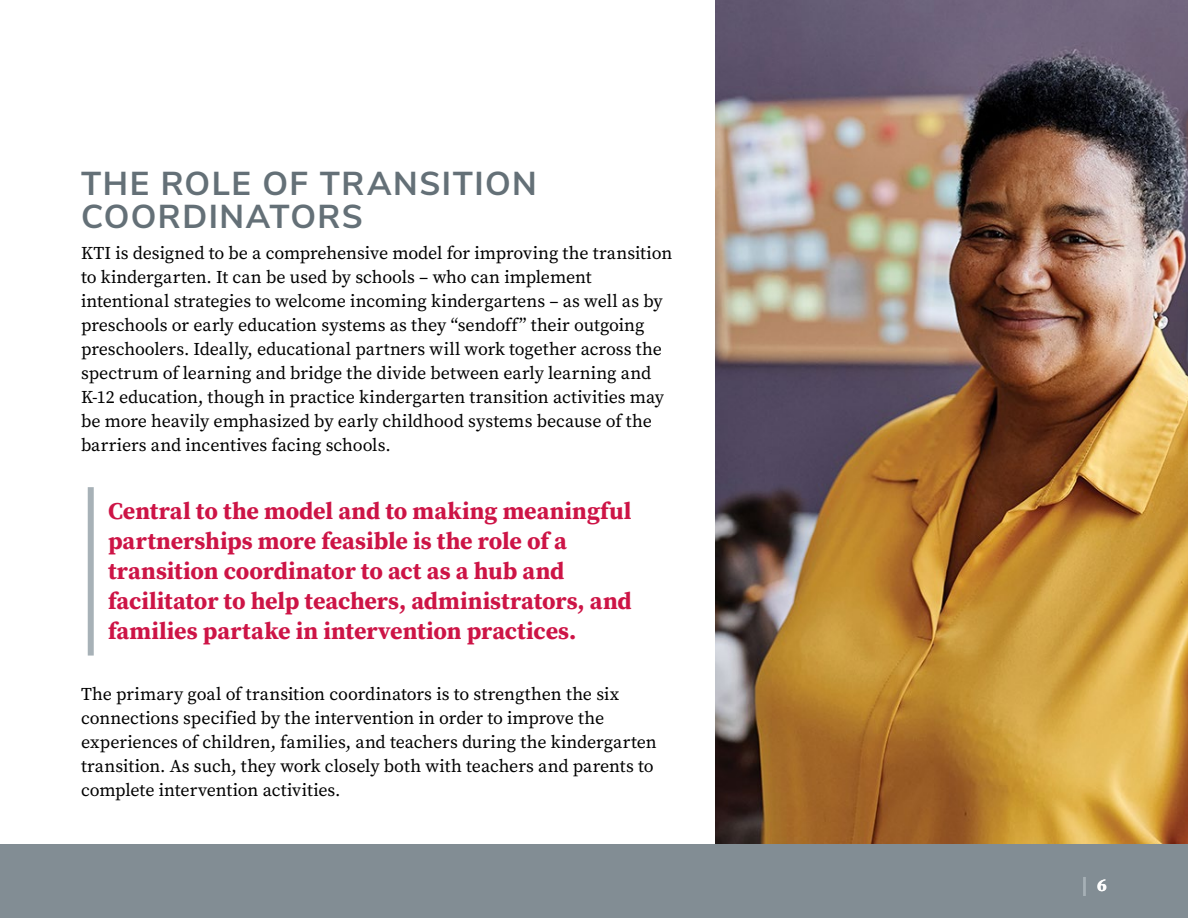
<style>
.page{position:relative;width:1188px;height:918px;background:#fff}
.page>*{position:absolute;margin:0;border:0;box-sizing:border-box;transform-origin:0 0}
.t1{font:700 33px/33px "Buckeye Sans";letter-spacing:.045em;color:#647077}
.t2{font:27px "Buckeye Sans";color:#a7b1b7}
.t3{font:700 24px/30px "Buckeye Serif";letter-spacing:-.005em;color:#cd1446}
.t4{font:18px/24px "Buckeye Serif";letter-spacing:-.005em;color:#000}
</style>
<div class="page">
<div style="left:0;top:844px;width:1188px;height:74px;background:#828d94"></div>
<img style="left:716px;top:0;width:472px;height:844px">
<div style="left:88px;top:487px;width:6px;height:169px;background:#a7b1b7"></div>
<h1 class="t1" style="left:81px;top:165px;width:457px">THE ROLE OF TRANSITION<br>COORDINATORS</h1>
<p class="t4" style="left:81px;top:241px;width:593px">KTI is designed to be a comprehensive model for improving the transition to kindergarten. It can be used by schools – who can implement intentional strategies to welcome incoming kindergartens – as well as by preschools or early education systems as they “sendoff” their outgoing preschoolers. Ideally, educational partners will work together across the spectrum of learning and bridge the divide between early learning and K-12 education, though in practice kindergarten transition activities may be more heavily emphasized by early childhood systems because of the barriers and incentives facing schools.</p>
<h3 class="t3" style="left:108px;top:495px;width:525px">Central to the model and to making meaningful partnerships more feasible is the role of a transition coordinator to act as a hub and facilitator to help teachers, administrators, and families partake in intervention practices.</h3>
<p class="t4" style="left:81px;top:682px;width:577px">The primary goal of transition coordinators is to strengthen the six connections specified by the intervention in order to improve the experiences of children, families, and teachers during the kindergarten transition. As such, they work closely both with teachers and parents to complete intervention activities.</p>
<h2 class="t2" style="left:1082px;top:867px;width:27px">l <sup>6</sup></h2>
</div>
